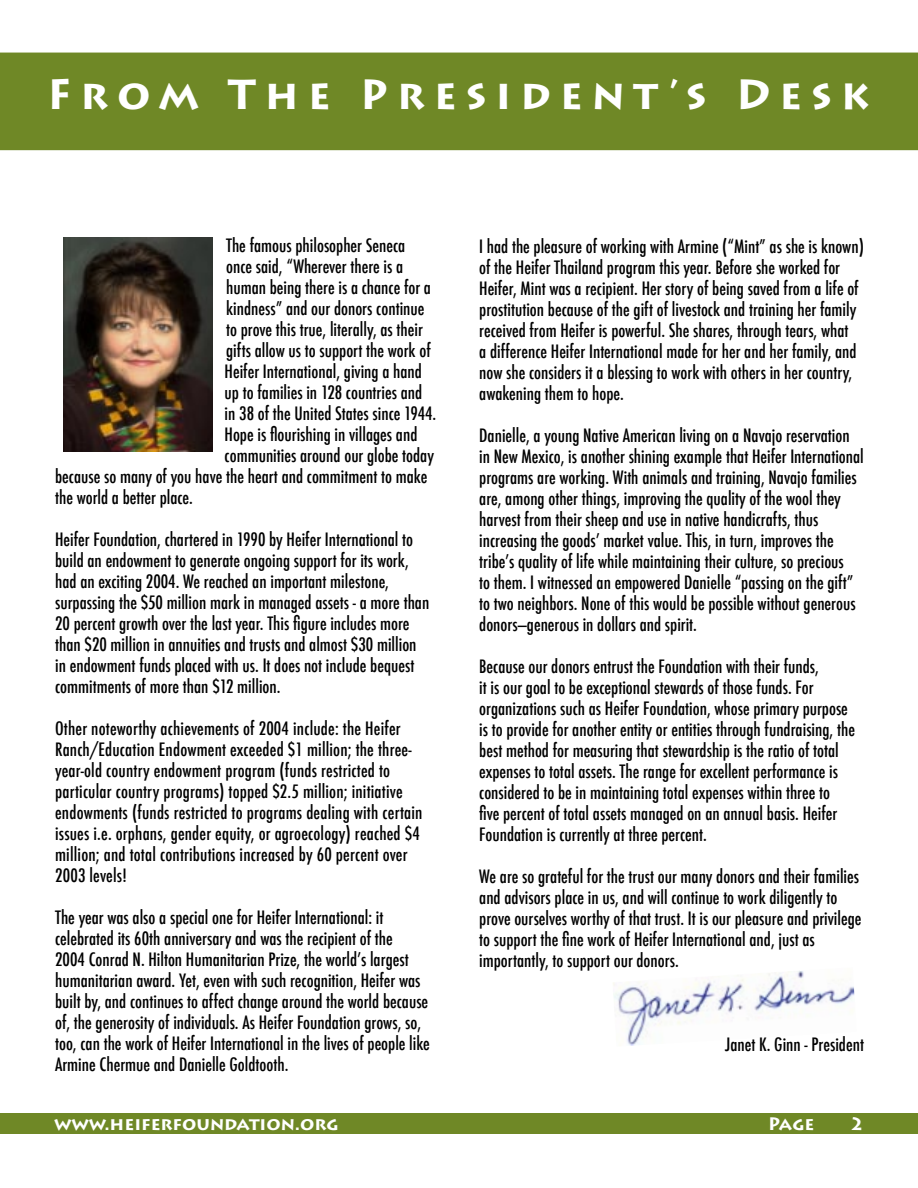
<style>
.page{position:relative;width:918px;height:1188px;background:#fff}
.page>*{position:absolute;margin:0;border:0;box-sizing:border-box;transform-origin:0 0}
.t1{font:700 42px "Lithos Pro";letter-spacing:.21em;color:#fff}
.t2{font:500 condensed 18px/21px "Futura";color:#000}
.t3{font:700 18px "Lithos Pro";color:#fff}
</style>
<div class="page">
<img style="left:613px;top:971px;width:242px;height:75px">
<img style="left:63px;top:237px;width:150px;height:215px">
<div style="left:0;top:53px;width:918px;height:97px;background:#6f8826"></div>
<div style="left:0;top:1113px;width:918px;height:21px;background:#6f8826"></div>
<p class="t1" style="left:47px;top:69px;width:824px">From The President’s Desk</p>
<p class="t2" style="left:226px;top:235px;width:181px">The famous philosopher Seneca</p>
<p class="t2" style="left:226px;top:256px;width:179px">once said, “Wherever there is a</p>
<p class="t2" style="left:226px;top:277px;width:206px">human being there is a chance for a</p>
<p class="t2" style="left:226px;top:298px;width:200px">kindness” and our donors continue</p>
<p class="t2" style="left:226px;top:319px;width:198px">to prove this true, literally, as their</p>
<p class="t2" style="left:226px;top:340px;width:206px">gifts allow us to support the work of</p>
<p class="t2" style="left:225px;top:361px;width:199px">Heifer International, giving a hand</p>
<p class="t2" style="left:225px;top:382px;width:199px">up to families in 128 countries and</p>
<p class="t2" style="left:225px;top:403px;width:213px">in 38 of the United States since 1944.</p>
<p class="t2" style="left:225px;top:424px;width:194px">Hope is flourishing in villages and</p>
<p class="t2" style="left:225px;top:445px;width:211px">communities around our globe today</p>
<p class="t2" style="left:55px;top:466px;width:374px">because so many of you have the heart and commitment to make</p>
<p class="t2" style="left:55px;top:487px;width:139px">the world a better place.</p>
<p class="t2" style="left:55px;top:529px;width:376px">Heifer Foundation, chartered in 1990 by Heifer International to build an endowment to generate ongoing support for its work, had an exciting 2004. We reached an important milestone, surpassing the $50 million mark in managed assets - a more than 20 percent growth over the last year. This figure includes more than $20 million in annuities and trusts and almost $30 million in endowment funds placed with us. It does not include bequest commitments of more than $12 million.</p>
<p class="t2" style="left:55px;top:718px;width:369px">Other noteworthy achievements of 2004 include: the Heifer Ranch/Education Endowment exceeded $1 million; the three&shy;year-old country endowment program (funds restricted to particular country programs) topped $2.5 million; initiative endowments (funds restricted to programs dealing with certain issues i.e. orphans, gender equity, or agroecology) reached $4 million; and total contributions increased by 60 percent over 2003 levels!</p>
<p class="t2" style="left:55px;top:907px;width:376px">The year was also a special one for Heifer International: it celebrated its 60th anniversary and was the recipient of the<br>2004 Conrad N. Hilton Humanitarian Prize, the worldʼs largest humanitarian award. Yet, even with such recognition, Heifer was built by, and continues to affect change around the world because of, the generosity of individuals. As Heifer Foundation grows, so, too, can the work of Heifer International in the lives of people like Armine Chermue and Danielle Goldtooth.</p>
<p class="t2" style="left:479px;top:236px;width:386px">I had the pleasure of working with Armine (“Mint” as she is known) of the Heifer Thailand program this year. Before she worked for Heifer, Mint was a recipient. Her story of being saved from a life of prostitution because of the gift of livestock and training her family received from Heifer is powerful. She shares, through tears, what<br>a difference Heifer International made for her and her family, and now she considers it a blessing to work with others in her country, awakening them to hope.</p>
<p class="t2" style="left:479px;top:425px;width:386px">Danielle, a young Native American living on a Navajo reservation in New Mexico, is another shining example that Heifer International programs are working. With animals and training, Navajo families are, among other things, improving the quality of the wool they harvest from their sheep and use in native handicrafts, thus increasing the goodsʼ market value. This, in turn, improves the tribeʼs quality of life while maintaining their culture, so precious<br>to them. I witnessed an empowered Danielle “passing on the gift” to two neighbors. None of this would be possible without generous donors—generous in dollars and spirit.</p>
<p class="t2" style="left:479px;top:656px;width:377px">Because our donors entrust the Foundation with their funds,<br>it is our goal to be exceptional stewards of those funds. For organizations such as Heifer Foundation, whose primary purpose is to provide for another entity or entities through fundraising, the best method for measuring that stewardship is the ratio of total expenses to total assets. The range for excellent performance is considered to be in maintaining total expenses within three to<br>five percent of total assets managed on an annual basis. Heifer Foundation is currently at three percent.</p>
<p class="t2" style="left:479px;top:866px;width:384px">We are so grateful for the trust our many donors and their families and advisors place in us, and will continue to work diligently to prove ourselves worthy of that trust. It is our pleasure and privilege to support the fine work of Heifer International and, just as importantly, to support our donors.</p>
<p class="t2" style="left:725px;top:1034px;width:140px">Janet K. Ginn - President</p>
<p class="t3" style="left:54px;top:1113px;width:286px">www.heiferfoundation.org</p>
<p class="t3" style="left:768px;top:1113px;width:48px">Page</p>
<p class="t3" style="left:850px;top:1113px;width:15px">2</p>
</div>
